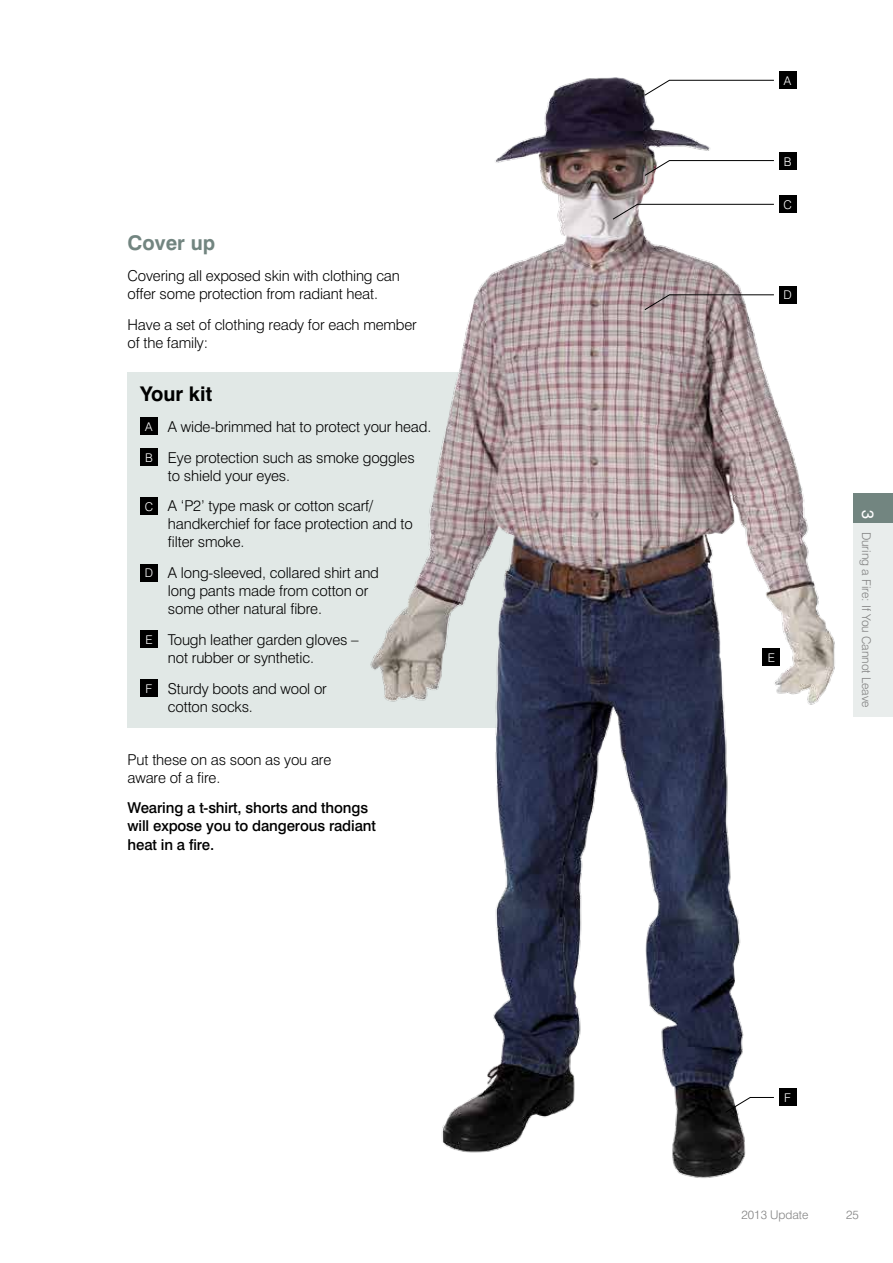
<style>
.page{position:relative;width:893px;height:1263px;background:#fff}
.page>*{position:absolute;margin:0;border:0;box-sizing:border-box;transform-origin:0 0}
.t1{font:700 20.25px "Swiss 721 BT";color:#000}
.t2{font:700 20.25px "Swiss 721 BT";color:#728580}
.t3{font:16.5px "Swiss 721 BT";color:#fff}
.t4{font:300 15px/18px "Swiss 721 BT";letter-spacing:-.01em;color:#000}
.t5{font:500 15px/18px "Swiss 721 BT";letter-spacing:-.01em;color:#000}
.t6{font:300 12px "Swiss 721 BT";color:#818181}
.t7{font:300 12px "Swiss 721 BT";color:#fff}
.s1{font-size:12px;color:#fff}
</style>
<div class="page">
<div style="left:854px;top:523px;width:39px;height:193px;background:#e9edec"></div>
<div style="left:854px;top:493px;width:39px;height:30px;background:#728580"></div>
<div style="left:128px;top:372px;width:392px;height:355px;background:#e1e8e6"></div>
<div style="left:140px;top:418px;width:18px;height:17px;background:#000"></div>
<div style="left:140px;top:448px;width:18px;height:18px;background:#000"></div>
<div style="left:140px;top:497px;width:18px;height:17px;background:#000"></div>
<div style="left:140px;top:564px;width:18px;height:17px;background:#000"></div>
<div style="left:140px;top:631px;width:18px;height:17px;background:#000"></div>
<div style="left:140px;top:679px;width:18px;height:18px;background:#000"></div>
<img style="left:368px;top:71px;width:467px;height:1107px">
<div style="left:779px;top:71px;width:17px;height:18px;background:#000"></div>
<div style="left:779px;top:153px;width:17px;height:17px;background:#000"></div>
<div style="left:779px;top:195px;width:17px;height:18px;background:#000"></div>
<div style="left:779px;top:286px;width:17px;height:17px;background:#000"></div>
<div style="left:763px;top:648px;width:17px;height:18px;background:#000"></div>
<div style="left:779px;top:1089px;width:17px;height:17px;background:#000"></div>
<svg style="left:644px;top:80px;width:131px;height:16px"></svg>
<svg style="left:644px;top:160px;width:131px;height:16px"></svg>
<svg style="left:644px;top:294px;width:131px;height:17px"></svg>
<svg style="left:612px;top:204px;width:163px;height:16px"></svg>
<svg style="left:725px;top:1097px;width:50px;height:16px"></svg>
<h1 class="t2" style="left:128px;top:231px;width:89px">Cover up</h1>
<p class="t4" style="left:128px;top:266px;width:274px">Covering all exposed skin with clothing can offer some protection from radiant heat.</p>
<p class="t4" style="left:128px;top:315px;width:291px">Have a set of clothing ready for each member of the family:</p>
<h1 class="t1" style="left:140px;top:382px;width:73px">Your kit</h1>
<p class="t4" style="left:145px;top:411px;width:288px;line-height:30.8px"><span class="s1">A</span> A wide-brimmed hat to protect your head.<br><span class="s1">B</span> Eye protection such as smoke goggles</p>
<p class="t4" style="left:145px;top:460px;width:230px;line-height:30.8px;text-indent:23px">to shield your eyes.<br><span class="s1">C</span> A ‘P2’ type mask or cotton scarf/</p>
<p class="t4" style="left:168px;top:515px;width:246px">handkerchief for face protection and to filter smoke.</p>
<p class="t4" style="left:168px;top:564px;width:213px;text-indent:-23px"><span class="s1">D</span> A long-sleeved, collared shirt and long pants made from cotton or some other natural fibre.</p>
<p class="t4" style="left:168px;top:630px;width:192px;text-indent:-23px"><span class="s1">E</span> Tough leather garden gloves – not rubber or synthetic.</p>
<p class="t4" style="left:168px;top:679px;width:160px;text-indent:-22px"><span class="s1">F</span> Sturdy boots and wool or cotton socks.</p>
<p class="t4" style="left:128px;top:750px;width:205px">Put these on as soon as you are aware of a fire.</p>
<p class="t5" style="left:128px;top:799px;width:250px">Wearing a t-shirt, shorts and thongs will expose you to dangerous radiant heat in a fire.</p>
<p class="t7" style="left:784px;top:73px;width:9px">A</p>
<p class="t7" style="left:784px;top:155px;width:9px">B</p>
<p class="t7" style="left:783px;top:197px;width:10px">C</p>
<p class="t7" style="left:783px;top:288px;width:10px">D</p>
<p class="t7" style="left:768px;top:650px;width:9px">E</p>
<p class="t3" style="left:878px;top:510px;width:11px;rotate:90deg">3</p>
<p class="t6" style="left:874px;top:531px;width:178px;rotate:90deg">During a Fire: If You Cannot Leave</p>
<p class="t7" style="left:784px;top:1090px;width:8px">F</p>
<p class="t6" style="left:741px;top:1208px;width:69px">2013 Update</p>
<p class="t6" style="left:846px;top:1208px;width:14px">25</p>
</div>
